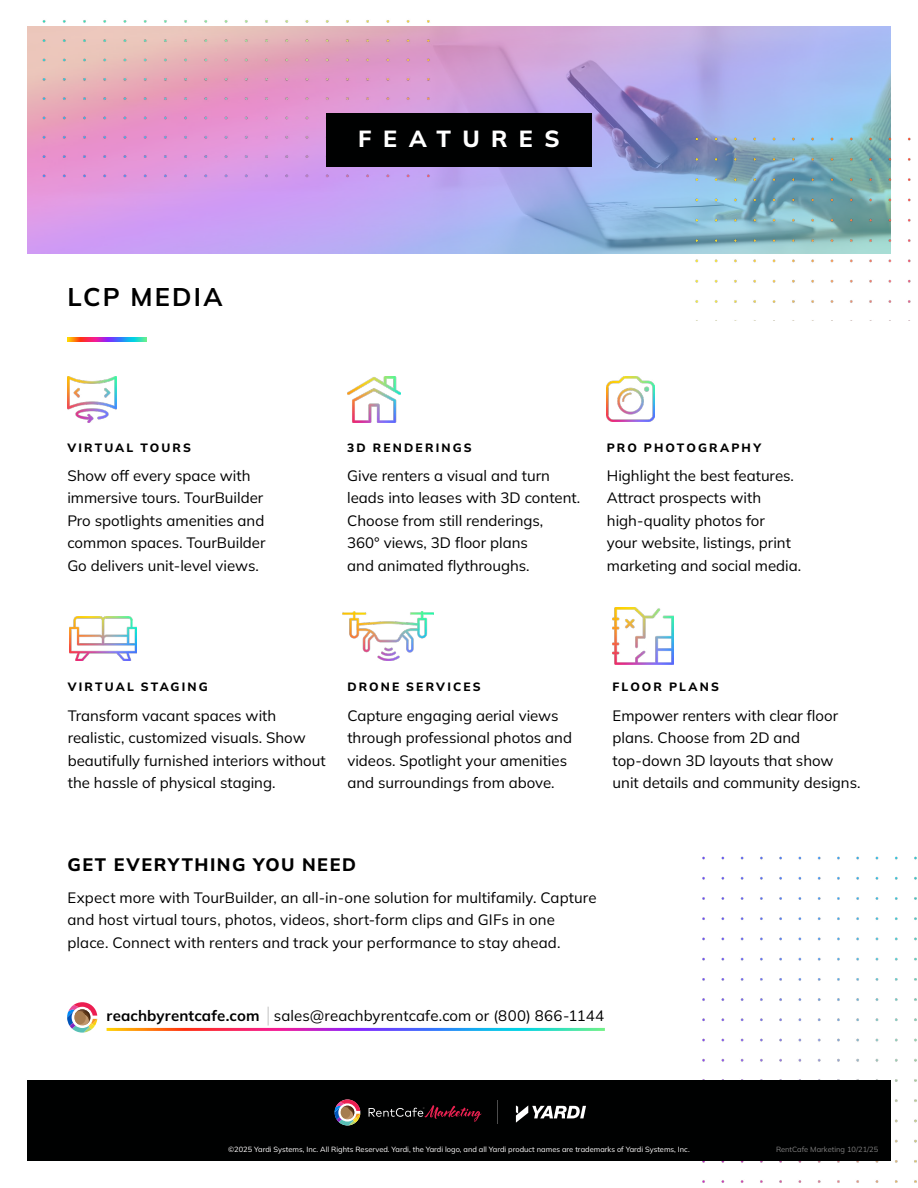
<style>
.page{position:relative;width:918px;height:1188px;background:#fff}
.page>*{position:absolute;margin:0;border:0;box-sizing:border-box;transform-origin:0 0}
.t1{font:700 25.5px "Mulish";letter-spacing:.085em;color:#000}
.t2{font:800 23.25px "Mulish";letter-spacing:.49em;color:#fff}
.t3{font:800 18px "Mulish";letter-spacing:.085em;color:#000}
.t4{font:15px/22.5px "Mulish";color:#000}
.t5{font:800 12px "Mulish";letter-spacing:.175em;color:#000}
.t6{font:7.5px "Mulish";color:#fff}
.t7{font:7.5px "Mulish";color:#808080}
.s1{font-weight:700}
.s2{color:#000101}
</style>
<div class="page">
<svg style="left:67px;top:1002px;width:31px;height:31px"></svg>
<svg style="left:107px;top:1007px;width:498px;height:24px"></svg>
<svg style="left:68px;top:337px;width:79px;height:4px"></svg>
<img style="left:68px;top:377px;width:48px;height:45px">
<img style="left:347px;top:377px;width:54px;height:45px">
<img style="left:607px;top:377px;width:47px;height:44px">
<img style="left:613px;top:608px;width:60px;height:56px">
<img style="left:343px;top:612px;width:91px;height:49px">
<img style="left:69px;top:616px;width:67px;height:45px">
<img style="left:702px;top:856px;width:215px;height:327px">
<svg style="left:27px;top:26px;width:864px;height:228px;background:#b4a8e5"></svg>
<img style="left:39px;top:20px;width:399px;height:167px">
<div style="left:326px;top:113px;width:266px;height:54px;background:#000101"></div>
<img style="left:680px;top:128px;width:231px;height:175px">
<div style="left:27px;top:1080px;width:864px;height:81px;background:#000101"></div>
<svg style="left:335px;top:1100px;width:25px;height:25px"></svg>
<svg style="left:369px;top:1100px;width:217px;height:24px"></svg>
<h2 class="t2" style="left:358px;top:123px;width:203px">FEATURES</h2>
<h1 class="t1" style="left:68px;top:280px;width:156px">LCP MEDIA</h1>
<p class="t5" style="left:67px;top:439px;width:125px">VIRTUAL TOURS</p>
<p class="t4" style="left:67px;top:464px;width:200px">Show off every space with immersive tours. TourBuilder<br>Pro spotlights amenities and common spaces. TourBuilder<br>Go delivers unit-level views.</p>
<p class="t5" style="left:347px;top:439px;width:126px">3D RENDERINGS</p>
<p class="t4" style="left:347px;top:464px;width:235px">Give renters a visual and turn leads into leases with 3D content.<br>Choose from still renderings,<br>360° views, 3D floor plans<br>and animated flythroughs.</p>
<p class="t5" style="left:607px;top:439px;width:156px">PRO PHOTOGRAPHY</p>
<p class="t4" style="left:607px;top:464px;width:196px">Highlight the best features.<br>Attract prospects with high-quality photos for<br>your website, listings, print marketing and social media.</p>
<p class="t5" style="left:68px;top:679px;width:141px">VIRTUAL STAGING</p>
<p class="t4" style="left:68px;top:704px;width:259px">Transform vacant spaces with realistic, customized visuals. Show beautifully furnished interiors without the hassle of physical staging.</p>
<p class="t5" style="left:347px;top:679px;width:135px">DRONE SERVICES</p>
<p class="t4" style="left:347px;top:704px;width:226px">Capture engaging aerial views through professional photos and videos. Spotlight your amenities and surroundings from above.</p>
<p class="t5" style="left:613px;top:679px;width:108px">FLOOR PLANS</p>
<p class="t4" style="left:613px;top:704px;width:249px">Empower renters with clear floor plans. Choose from 2D and top-down 3D layouts that show unit details and community designs.</p>
<p class="t3" style="left:68px;top:853px;width:290px">GET EVERYTHING YOU NEED</p>
<p class="t4" style="left:68px;top:886px;width:531px">Expect more with TourBuilder, an all-in-one solution for multifamily. Capture and host virtual tours, photos, videos, short-form clips and GIFs in one place. Connect with renters and track your performance to stay ahead.</p>
<p class="t4" style="left:107px;top:1004px;width:499px"><span class="s1">reachbyrentcafe.com</span> sales@reachbyrentcafe.com <span class="s2">or (800) 866-1144</span></p>
<p class="t6" style="left:228px;top:1144px;width:463px">©2025 Yardi Systems, Inc. All Rights Reserved. Yardi, the Yardi logo, and all Yardi product names are trademarks of Yardi Systems, Inc.</p>
<p class="t7" style="left:776px;top:1144px;width:104px">RentCafe Marketing 10/21/25</p>
</div>
